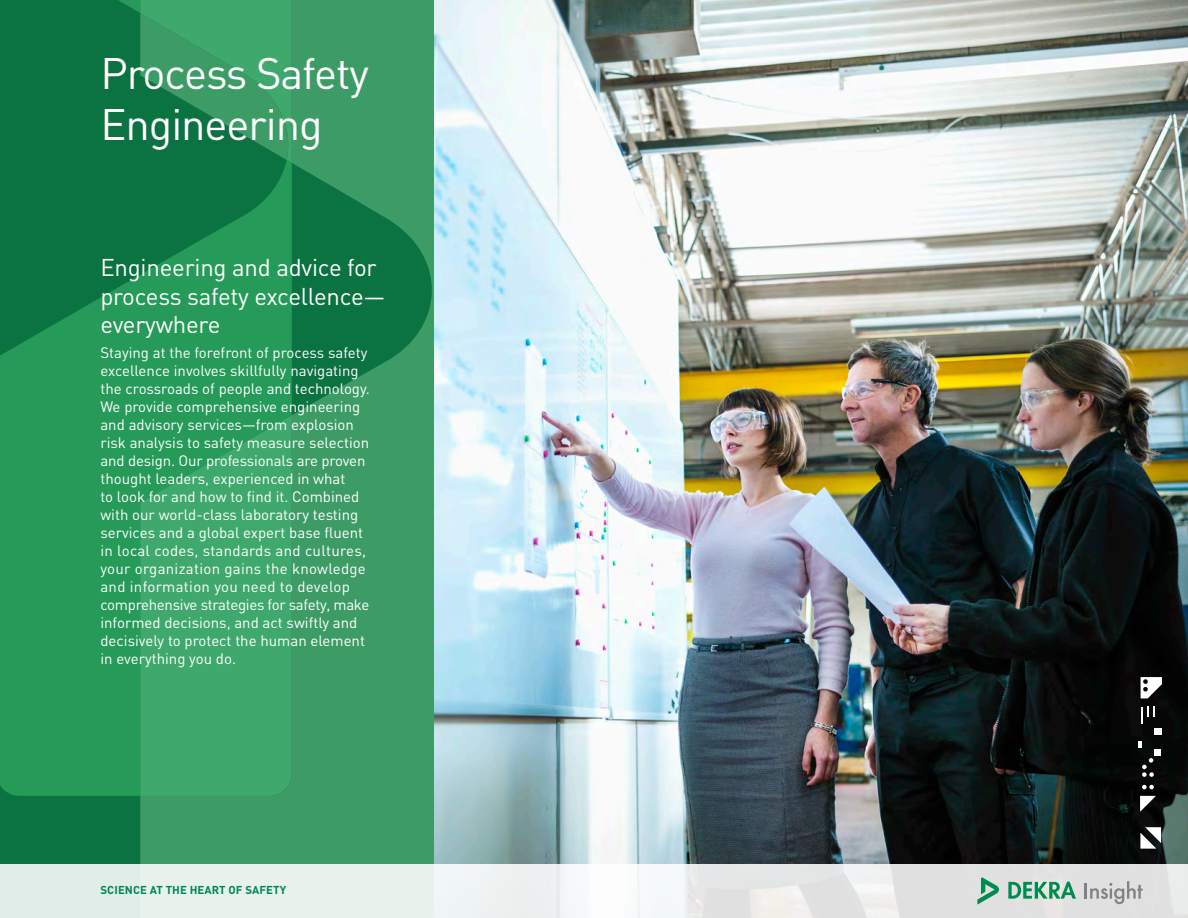
<style>
.page{position:relative;width:1188px;height:918px;background:#fff}
.page>*{position:absolute;margin:0;border:0;box-sizing:border-box;transform-origin:0 0}
.Front_Large_Headline{font:43.5px/51px "DIN";letter-spacing:-.025em;color:#fff}
.Front_Subheads{font:24px/28.5px "DIN";letter-spacing:-.01em;color:#fff}
.Front_Body_Text{font:15px/18px "DIN";color:#fff}
.Science_at_the_heart{font:700 11.4px "DINOT";letter-spacing:.01em;color:#008751}
</style>
<div class="page">
<div style="left:0;top:0;width:435px;height:918px;background:#0b7242"></div>
<svg style="left:0;top:0;width:140px;height:796px;fill:#259a59"></svg>
<svg style="left:140px;top:0;width:295px;height:864px;fill:#3d9c65"></svg>
<svg style="left:140px;top:0;width:153px;height:796px;background:#2f9b60"></svg>
<img style="left:435px;top:0;width:753px;height:864px">
<svg style="left:1141px;top:707px;width:14px;height:17px"></svg>
<div style="left:1154px;top:728px;width:8px;height:7px;background:#fff"></div>
<div style="left:1154px;top:749px;width:7px;height:7px;background:#fff"></div>
<svg style="left:1138px;top:742px;width:4px;height:6px"></svg>
<svg style="left:1142px;top:758px;width:12px;height:19px"></svg>
<svg style="left:1142px;top:785px;width:12px;height:4px"></svg>
<svg style="left:1140px;top:827px;width:21px;height:22px"></svg>
<svg style="left:1140px;top:796px;width:16px;height:15px"></svg>
<svg style="left:1141px;top:677px;width:21px;height:21px"></svg>
<svg style="left:0;top:864px;width:1188px;height:54px;fill:#e7f0ec"></svg>
<svg style="left:1008px;top:881px;width:68px;height:18px"></svg>
<svg style="left:977px;top:877px;width:22px;height:28px"></svg>
<svg style="left:1085px;top:881px;width:58px;height:23px"></svg>
<p class="Front_Large_Headline" style="left:100px;top:47px;width:270px">Process Safety<br>Engineering</p>
<p class="Front_Subheads" style="left:100px;top:253px;width:286px">Engineering and advice for process safety excellence— everywhere</p>
<p class="Front_Body_Text" style="left:100px;top:343px;width:271px">Staying at the forefront of process safety excellence involves skillfully navigating the crossroads of people and technology.<br>We provide comprehensive engineering and advisory services—from explosion risk analysis to safety measure selection and design. Our professionals are proven thought leaders, experienced in what<br>to look for and how to find it. Combined with our world-class laboratory testing services and a global expert base fluent in local codes, standards and cultures, your organization gains the knowledge and information you need to develop comprehensive strategies for safety, make informed decisions, and act swiftly and decisively to protect the human element in everything you do.</p>
<p class="Science_at_the_heart" style="left:100px;top:882px;width:187px">SCIENCE AT THE HEART OF SAFETY</p>
</div>
